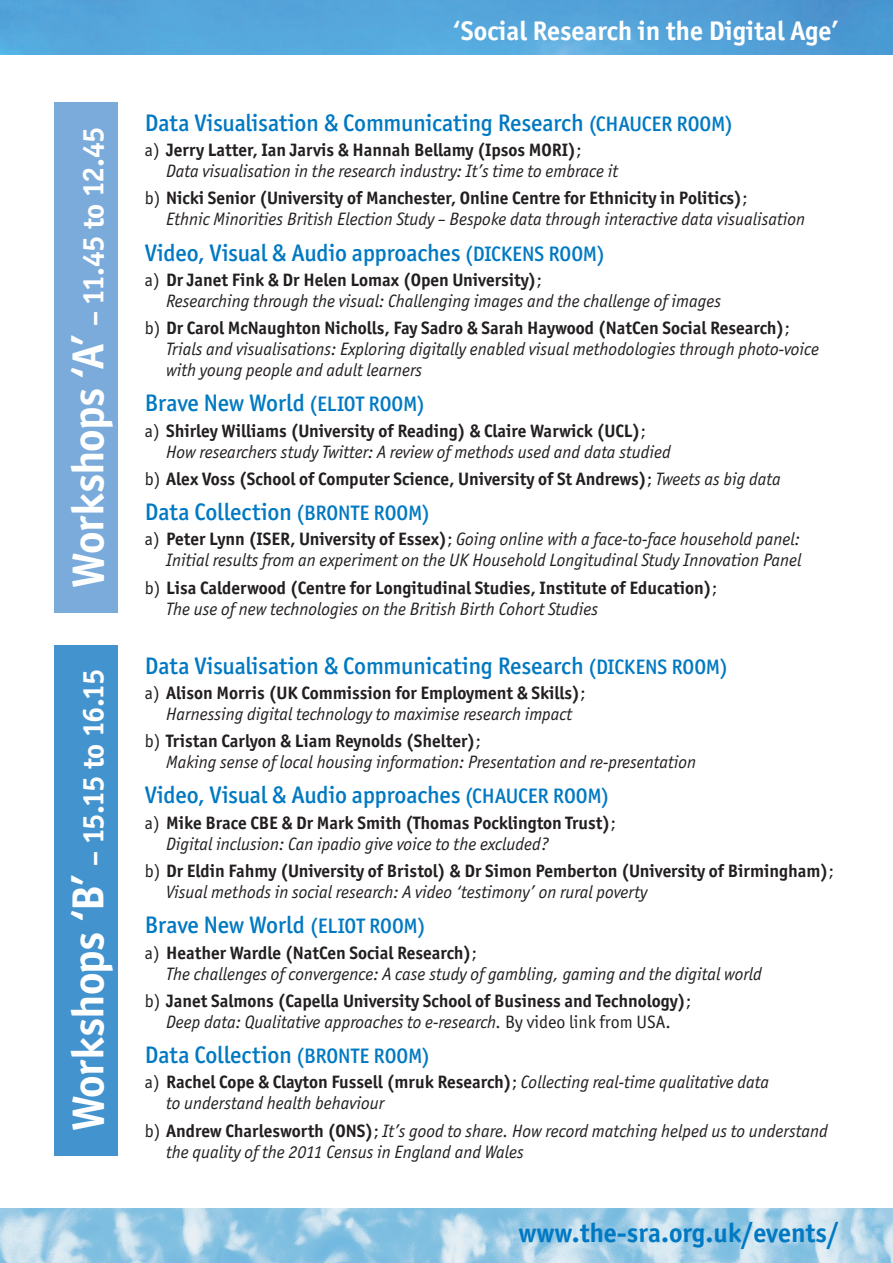
<style>
.page{position:relative;width:893px;height:1263px;background:#fff}
.page>*{position:absolute;margin:0;border:0;box-sizing:border-box;transform-origin:0 0}
.Subhead_01{font:700 30px "Officina San ITC";letter-spacing:-.04em;color:#fff}
.Body_text{font:700 27px "Officina San ITC";color:#fff}
.Body_text-2{font:700 27px "Officina San ITC";color:#0079c2}
.Subhead_02{font:500 24px "Officina San ITC";letter-spacing:-.005em;color:#0079c2}
.Body_text_tabbed{font:italic 18px/21px "Officina San ITC";color:#231f20}
.Body_text_tabbed-2{font:700 18px/21px "Officina San ITC";color:#231f20}
.s1{font-size:45px}
.s2{font-size:21px}
.s3{font-style:normal}
.s4{font-weight:700;font-style:normal}
.s5{font-weight:400}
.s6{font-weight:400;font-style:italic}
</style>
<div class="page">
<img style="left:0;top:1209px;width:893px;height:54px">
<img style="left:0;top:0;width:893px;height:54px">
<div style="left:54px;top:102px;width:64px;height:510px;background:#7aabdb"></div>
<div style="left:54px;top:645px;width:64px;height:510px;background:#4393cf"></div>
<p class="Subhead_01" style="left:75px;top:588px;width:462px;rotate:-90deg"><span class="s1">Workshops ‘A’</span> – 11.45 to 12.45</p>
<p class="Subhead_01" style="left:75px;top:1131px;width:464px;rotate:-90deg"><span class="s1">Workshops ‘B’</span> – 15.15 to 16.15</p>
<p class="Body_text" style="left:453px;top:14px;width:388px">‘Social Research in the Digital Age’</p>
<p class="Subhead_02" style="left:145px;top:108px;width:590px">Data Visualisation &amp; Communicating Research <span class="s2">(CHAUCER ROOM)</span></p>
<p class="Body_text_tabbed" style="left:166px;top:139px;width:453px;text-indent:-21px"><span class="s3">a)</span> <span class="s4">Jerry Latter, Ian Jarvis &amp; Hannah Bellamy (Ipsos MORI)</span><span class="s3">;<br></span>Data visualisation in the research industry: It’s time to embrace it</p>
<p class="Body_text_tabbed" style="left:166px;top:188px;width:640px;text-indent:-21px"><span class="s3">b)</span> <span class="s4">Nicki Senior (University of Manchester, Online Centre for Ethnicity in Politics)</span><span class="s3">;<br></span>Ethnic Minorities British Election Study – Bespoke data through interactive data visualisation</p>
<p class="Subhead_02" style="left:145px;top:238px;width:461px">Video, Visual &amp; Audio approaches <span class="s2">(DICKENS ROOM)</span></p>
<p class="Body_text_tabbed" style="left:166px;top:269px;width:556px;text-indent:-21px"><span class="s3">a)</span> <span class="s4">Dr Janet Fink &amp; Dr Helen Lomax (Open University)</span><span class="s3">;<br></span>Researching through the visual: Challenging images and the challenge of images</p>
<p class="Body_text_tabbed" style="left:166px;top:318px;width:655px;text-indent:-21px"><span class="s3">b)</span> <span class="s4">Dr Carol McNaughton Nicholls, Fay Sadro &amp; Sarah Haywood (NatCen Social Research)</span><span class="s3">;<br></span>Trials and visualisations: Exploring digitally enabled visual methodologies through photo-voice with young people and adult learners</p>
<p class="Subhead_02" style="left:145px;top:389px;width:282px">Brave New World <span class="s2">(ELIOT ROOM)</span></p>
<p class="Body_text_tabbed" style="left:166px;top:420px;width:506px;text-indent:-21px"><span class="s3">a)</span> <span class="s4">Shirley Williams (University of Reading) &amp; Claire Warwick (UCL)</span><span class="s3">;<br></span>How researchers study Twitter: A review of methods used and data studied</p>
<p class="Body_text_tabbed-2" style="left:145px;top:468px;width:637px"><span class="s5">b)</span> Alex Voss (School of Computer Science, University of St Andrews)<span class="s5">;</span> <span class="s6">Tweets as big data</span></p>
<p class="Subhead_02" style="left:145px;top:498px;width:287px">Data Collection <span class="s2">(BRONTE ROOM)</span></p>
<p class="Body_text_tabbed" style="left:145px;top:529px;width:658px;text-align:right"><span class="s3">a)</span> <span class="s4">Peter Lynn (ISER, University of Essex)</span><span class="s3">;</span> Going online with a face-to-face household panel:<br>Initial results from an experiment on the UK Household Longitudinal Study Innovation Panel</p>
<p class="Body_text_tabbed-2" style="left:166px;top:577px;width:552px;text-indent:-21px"><span class="s5">b)</span> Lisa Calderwood (Centre for Longitudinal Studies, Institute of Education)<span class="s5">;<br></span><span class="s6">The use of new technologies on the British Birth Cohort Studies</span></p>
<p class="Subhead_02" style="left:145px;top:651px;width:585px">Data Visualisation &amp; Communicating Research <span class="s2">(DICKENS ROOM)</span></p>
<p class="Body_text_tabbed" style="left:145px;top:682px;width:442px;text-align:center"><span class="s3">a)</span> <span class="s4">Alison Morris (UK Commission for Employment &amp; Skills)</span><span class="s3">;<br></span>Harnessing digital technology to maximise research impact</p>
<p class="Body_text_tabbed" style="left:166px;top:731px;width:531px;text-indent:-21px"><span class="s3">b)</span> <span class="s4">Tristan Carlyon &amp; Liam Reynolds (Shelter)</span><span class="s3">;<br></span>Making sense of local housing information: Presentation and re-presentation</p>
<p class="Subhead_02" style="left:145px;top:781px;width:466px">Video, Visual &amp; Audio approaches <span class="s2">(CHAUCER ROOM)</span></p>
<p class="Body_text_tabbed" style="left:166px;top:812px;width:451px;text-indent:-21px"><span class="s3">a)</span> <span class="s4">Mike Brace CBE &amp; Dr Mark Smith (Thomas Pocklington Trust)</span><span class="s3">;<br></span>Digital inclusion: Can ipadio give voice to the excluded?</p>
<p class="Body_text_tabbed-2" style="left:166px;top:860px;width:669px;text-indent:-21px"><span class="s5">b)</span> Dr Eldin Fahmy (University of Bristol) &amp; Dr Simon Pemberton (University of Birmingham)<span class="s5">;<br></span><span class="s6">Visual methods in social research: A video ‘testimony’ on rural poverty</span></p>
<p class="Subhead_02" style="left:145px;top:911px;width:282px">Brave New World <span class="s2">(ELIOT ROOM)</span></p>
<p class="Body_text_tabbed" style="left:166px;top:942px;width:597px;text-indent:-21px"><span class="s3">a)</span> <span class="s4">Heather Wardle (NatCen Social Research)</span><span class="s3">;<br></span>The challenges of convergence: A case study of gambling, gaming and the digital world</p>
<p class="Body_text_tabbed-2" style="left:145px;top:990px;width:548px;text-align:center"><span class="s5">b)</span> Janet Salmons (Capella University School of Business and Technology)<span class="s5">;<br></span><span class="s6">Deep data: Qualitative approaches to e-research.</span> <span class="s5">By video link from USA.</span></p>
<p class="Subhead_02" style="left:145px;top:1041px;width:287px">Data Collection <span class="s2">(BRONTE ROOM)</span></p>
<p class="Body_text_tabbed" style="left:166px;top:1072px;width:604px;text-indent:-21px"><span class="s3">a)</span> <span class="s4">Rachel Cope &amp; Clayton Fussell (mruk Research)</span><span class="s3">;</span> Collecting real-time qualitative data to understand health behaviour</p>
<p class="Body_text_tabbed" style="left:166px;top:1120px;width:663px;text-indent:-21px"><span class="s3">b)</span> <span class="s4">Andrew Charlesworth (ONS)</span><span class="s3">;</span> It’s good to share. How record matching helped us to understand the quality of the 2011 Census in England and Wales</p>
<p class="Body_text-2" style="left:518px;top:1216px;width:322px">www.the-sra.org.uk/events/</p>
</div>
